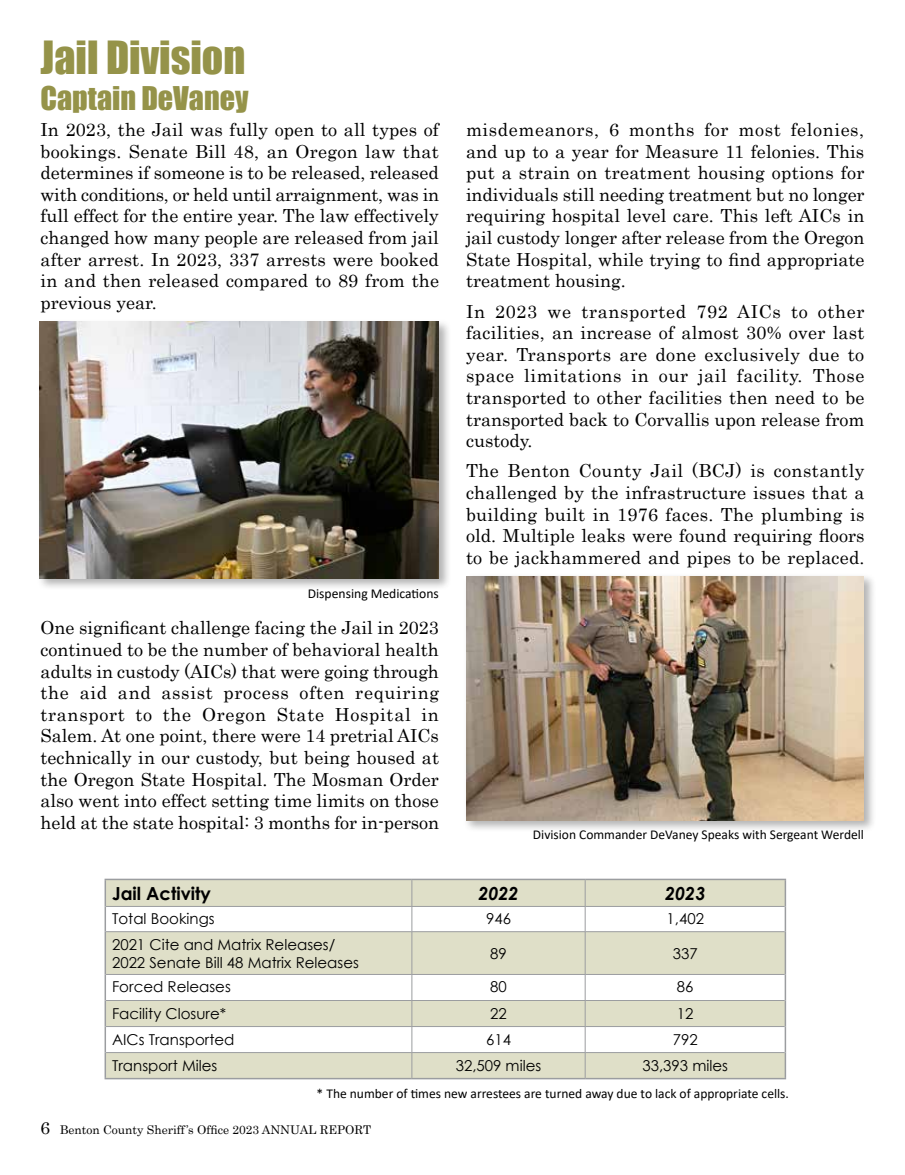
<style>
.page{position:relative;width:905px;height:1175px;background:#fff}
.page>*{position:absolute;margin:0;border:0;box-sizing:border-box;transform-origin:0 0}
.t1{font:42px "Impact";color:#959349}
.t2{font:30px "Impact";color:#959349}
.t3{font:18px/21.6px "Century";color:#000;text-align:justify}
.t4{font:700 18px "Century Gothic";color:#000}
.t5{font:italic 700 18px "Century Gothic";color:#000}
.t6{font:15px/18px "Century Gothic";color:#000}
.t7{font:13.65px "Calibri";color:#000}
.t8{font:13.5px "Calibri";color:#000}
.t9{font:12px "Century";color:#000}
.s1{font-size:17.25px}
</style>
<div class="page">
<svg style="left:106px;top:880px;width:678px;height:197px;fill:#dfdfc8"></svg>
<hr style="left:106px;top:906px;width:306px;height:1px;background:#9b9da0">
<hr style="left:412px;top:906px;width:173px;height:1px;background:#9b9da0">
<svg style="left:411px;top:880px;width:1px;height:51px"></svg>
<hr style="left:585px;top:906px;width:199px;height:1px;background:#9b9da0">
<svg style="left:585px;top:880px;width:1px;height:51px"></svg>
<hr style="left:411px;top:931px;width:1px;height:43px;background:#9b9da0">
<hr style="left:585px;top:931px;width:1px;height:43px;background:#9b9da0">
<svg style="left:411px;top:975px;width:1px;height:102px"></svg>
<svg style="left:585px;top:975px;width:1px;height:102px"></svg>
<hr style="left:106px;top:931px;width:306px;height:1px;background:#9b9da0">
<hr style="left:412px;top:931px;width:173px;height:1px;background:#9b9da0">
<hr style="left:585px;top:931px;width:199px;height:1px;background:#9b9da0">
<hr style="left:104px;top:878px;width:308px;height:2px;background:#9b9da0">
<hr style="left:104px;top:880px;width:2px;height:26px;background:#9b9da0">
<hr style="left:412px;top:878px;width:173px;height:2px;background:#9b9da0">
<hr style="left:585px;top:878px;width:201px;height:2px;background:#9b9da0">
<hr style="left:784px;top:880px;width:2px;height:26px;background:#9b9da0">
<hr style="left:104px;top:906px;width:2px;height:25px;background:#9b9da0">
<hr style="left:784px;top:906px;width:2px;height:25px;background:#9b9da0">
<hr style="left:104px;top:931px;width:2px;height:43px;background:#9b9da0">
<hr style="left:784px;top:931px;width:2px;height:43px;background:#9b9da0">
<hr style="left:104px;top:974px;width:2px;height:26px;background:#9b9da0">
<hr style="left:784px;top:974px;width:2px;height:26px;background:#9b9da0">
<hr style="left:104px;top:1000px;width:2px;height:26px;background:#9b9da0">
<hr style="left:784px;top:1000px;width:2px;height:26px;background:#9b9da0">
<hr style="left:104px;top:1026px;width:2px;height:26px;background:#9b9da0">
<hr style="left:784px;top:1026px;width:2px;height:26px;background:#9b9da0">
<hr style="left:104px;top:1052px;width:2px;height:25px;background:#9b9da0">
<hr style="left:784px;top:1052px;width:2px;height:25px;background:#9b9da0">
<hr style="left:104px;top:1077px;width:308px;height:2px;background:#9b9da0">
<hr style="left:412px;top:1077px;width:173px;height:2px;background:#9b9da0">
<hr style="left:585px;top:1077px;width:201px;height:2px;background:#9b9da0">
<hr style="left:106px;top:974px;width:306px;height:1px;background:#9b9da0">
<hr style="left:412px;top:974px;width:173px;height:1px;background:#9b9da0">
<hr style="left:585px;top:974px;width:199px;height:1px;background:#9b9da0">
<hr style="left:106px;top:1052px;width:306px;height:1px;background:#9b9da0">
<hr style="left:412px;top:1052px;width:173px;height:1px;background:#9b9da0">
<hr style="left:585px;top:1052px;width:199px;height:1px;background:#9b9da0">
<hr style="left:106px;top:1000px;width:306px;height:1px;background:#9b9da0">
<hr style="left:412px;top:1000px;width:173px;height:1px;background:#9b9da0">
<hr style="left:585px;top:1000px;width:199px;height:1px;background:#9b9da0">
<hr style="left:106px;top:1026px;width:306px;height:1px;background:#9b9da0">
<hr style="left:412px;top:1026px;width:173px;height:1px;background:#9b9da0">
<hr style="left:585px;top:1026px;width:199px;height:1px;background:#9b9da0">
<div style="left:37px;top:318px;width:414px;height:272px;background:#000;opacity:.3"></div>
<img style="left:40px;top:321px;width:399px;height:257px">
<div style="left:463px;top:573px;width:413px;height:260px;background:#000;opacity:.3"></div>
<img style="left:466px;top:576px;width:397px;height:244px">
<h1 class="t1" style="left:40px;top:25px;width:206px">Jail Division</h1>
<h2 class="t2" style="left:40px;top:75px;width:209px">Captain DeVaney</h2>
<p class="t3" style="left:40px;top:117px;width:400px">In 2023, the Jail was fully open to all types of bookings. Senate Bill 48, an Oregon law that determines if someone is to be released, released with conditions, or held until arraignment, was in full effect for the entire year. The law effectively changed how many people are released from jail after arrest. In 2023, 337 arrests were booked in and then released compared to 89 from the previous year.</p>
<p class="t7" style="left:308px;top:584px;width:133px">Dispensing Medications</p>
<p class="t3" style="left:40px;top:615px;width:400px">One significant challenge facing the Jail in 2023 continued to be the number of behavioral health adults in custody (AICs) that were going through the aid and assist process often requiring transport to the Oregon State Hospital in Salem. At one point, there were 14 pretrial AICs technically in our custody, but being housed at the Oregon State Hospital. The Mosman Order also went into effect setting time limits on those held at the state hospital: 3 months for in-person</p>
<p class="t3" style="left:466px;top:117px;width:400px">misdemeanors, 6 months for most felonies, and up to a year for Measure 11 felonies. This put a strain on treatment housing options for individuals still needing treatment but no longer requiring hospital level care. This left AICs in jail custody longer after release from the Oregon State Hospital, while trying to find appropriate treatment housing.</p>
<p class="t3" style="left:466px;top:299px;width:400px">In 2023 we transported 792 AICs to other facilities, an increase of almost 30% over last year. Transports are done exclusively due to space limitations in our jail facility. Those transported to other facilities then need to be transported back to Corvallis upon release from custody.</p>
<p class="t3" style="left:466px;top:458px;width:400px">The Benton County Jail (BCJ) is constantly challenged by the infrastructure issues that a building built in 1976 faces. The plumbing is old. Multiple leaks were found requiring floors to be jackhammered and pipes to be replaced.</p>
<p class="t8" style="left:533px;top:825px;width:332px">Division Commander DeVaney Speaks with Sergeant Werdell</p>
<p class="t4" style="left:112px;top:879px;width:100px">Jail Activity</p>
<p class="t5" style="left:478px;top:879px;width:42px">2022</p>
<p class="t5" style="left:665px;top:879px;width:42px">2023</p>
<p class="t6" style="left:112px;top:909px;width:104px">Total Bookings</p>
<p class="t6" style="left:486px;top:909px;width:26px">946</p>
<p class="t6" style="left:666px;top:909px;width:39px">1,402</p>
<p class="t6" style="left:112px;top:935px;width:248px">2021 Cite and Matrix Releases/<br>2022 Senate Bill 48 Matrix Releases</p>
<p class="t6" style="left:490px;top:944px;width:18px">89</p>
<p class="t6" style="left:672px;top:944px;width:26px">337</p>
<p class="t6" style="left:112px;top:977px;width:120px">Forced Releases</p>
<p class="t6" style="left:490px;top:977px;width:18px">80</p>
<p class="t6" style="left:677px;top:977px;width:18px">86</p>
<p class="t6" style="left:112px;top:1003px;width:116px">Facility Closure*</p>
<p class="t6" style="left:490px;top:1003px;width:18px">22</p>
<p class="t6" style="left:677px;top:1003px;width:18px">12</p>
<p class="t6" style="left:112px;top:1029px;width:124px">AICs Transported</p>
<p class="t6" style="left:486px;top:1029px;width:26px">614</p>
<p class="t6" style="left:672px;top:1029px;width:26px">792</p>
<p class="t6" style="left:112px;top:1055px;width:107px">Transport Miles</p>
<p class="t6" style="left:456px;top:1055px;width:87px">32,509 miles</p>
<p class="t6" style="left:642px;top:1055px;width:87px">33,393 miles</p>
<p class="t8" style="left:316px;top:1084px;width:474px">* The number of times new arrestees are turned away due to lack of appropriate cells.</p>
<p class="t9" style="left:40px;top:1119px;width:332px"><span class="s1">6</span> Benton County Sheriff’s Office 2023 ANNUAL REPORT</p>
</div>
